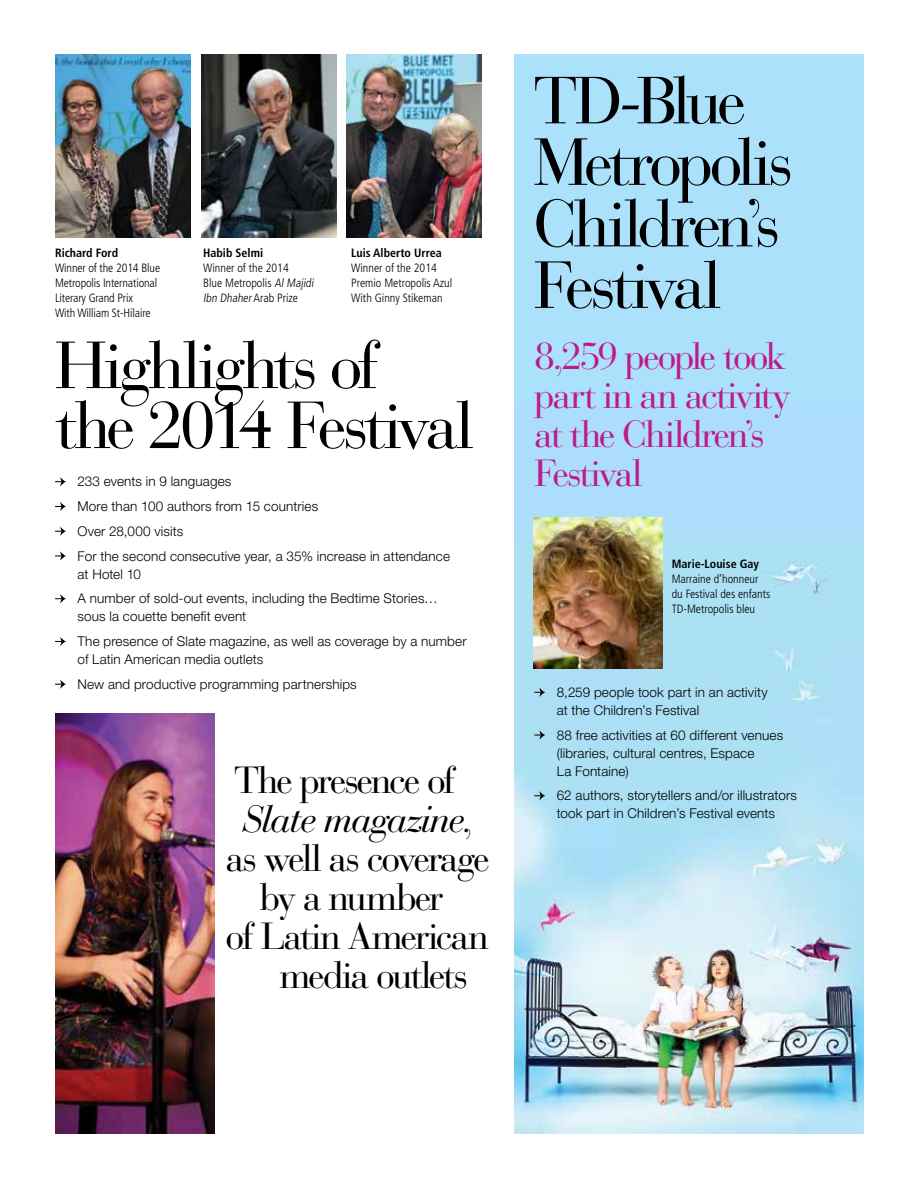
<style>
.page{position:relative;width:918px;height:1188px;background:#fff}
.page>*{position:absolute;margin:0;border:0;box-sizing:border-box;transform-origin:0 0}
.t1{font:66px/61.5px "Bauer Bodoni";letter-spacing:-.065em;color:#000}
.t2{font:37.5px "Bauer Bodoni";letter-spacing:-.06em;color:#000}
.t3{font:37.5px/39px "Bauer Bodoni";letter-spacing:-.06em;color:#bd1a8d}
.t4{font:italic 37.5px "Bauer Bodoni";letter-spacing:-.045em;color:#000}
.t5{font:300 13.5px/24.8px "Helvetica Neue LT Std";letter-spacing:.01em;color:#000}
.t6{font:300 condensed 12px/15px "Frutiger";color:#000}
.t7{font:700 condensed 12px "Frutiger";color:#000}
.s1{font-style:normal}
</style>
<div class="page">
<div style="left:514px;top:54px;width:350px;height:1080px;background:#abe1fa"></div>
<img style="left:514px;top:517px;width:350px;height:617px">
<svg style="left:55px;top:477px;width:11px;height:9px"></svg>
<svg style="left:55px;top:502px;width:11px;height:9px"></svg>
<svg style="left:55px;top:527px;width:11px;height:9px"></svg>
<svg style="left:55px;top:551px;width:11px;height:10px"></svg>
<svg style="left:55px;top:594px;width:11px;height:9px"></svg>
<svg style="left:55px;top:637px;width:11px;height:9px"></svg>
<svg style="left:55px;top:680px;width:11px;height:9px"></svg>
<img style="left:533px;top:518px;width:130px;height:150px">
<svg style="left:534px;top:688px;width:11px;height:9px"></svg>
<svg style="left:534px;top:730px;width:11px;height:10px"></svg>
<svg style="left:534px;top:791px;width:11px;height:9px"></svg>
<img style="left:55px;top:54px;width:135px;height:183px">
<img style="left:201px;top:54px;width:135px;height:183px">
<img style="left:346px;top:54px;width:135px;height:183px">
<img style="left:55px;top:714px;width:159px;height:420px">
<p class="t7" style="left:55px;top:246px;width:65px">Richard Ford</p>
<p class="t6" style="left:55px;top:261px;width:107px">Winner of the 2014 Blue<br>Metropolis International<br>Literary Grand Prix<br>With William St-Hilaire</p>
<p class="t7" style="left:203px;top:246px;width:62px">Habib Selmi</p>
<p class="t6" style="left:203px;top:261px;width:114px">Winner of the 2014<br>Blue Metropolis Al Majidi<br>Ibn DhaherArab Prize</p>
<p class="t7" style="left:351px;top:246px;width:92px">Luis Alberto Urrea</p>
<p class="t6" style="left:351px;top:261px;width:102px">Winner of the 2014<br>Premio Metropolis Azul<br>With Ginny Stikeman</p>
<h1 class="t1" style="left:55px;top:336px;width:420px;line-height:60px">Highlights of the 2014 Festival</h1>
<p class="t5" style="left:78px;top:469px;width:374px">233 events in 9 languages<br>More than 100 authors from 15 countries<br>Over 28,000 visits<br>For the second consecutive year, a 35% increase in attendance</p>
<p class="t5" style="left:78px;top:561px;width:362px">at Hotel 10<br>A number of sold-out events, including the Bedtime Stories…</p>
<p class="t5" style="left:78px;top:604px;width:391px">sous la couette benefit event<br>The presence of Slate magazine, as well as coverage by a number</p>
<p class="t5" style="left:78px;top:647px;width:281px">of Latin American media outlets<br>New and productive programming partnerships</p>
<h2 class="t2" style="left:234px;top:758px;width:223px">The presence of</h2>
<h2 class="t4" style="left:243px;top:797px;width:231px">Slate magazine<span class="s1">,</span></h2>
<h2 class="t2" style="left:226px;top:836px;width:266px">as well as coverage</h2>
<h2 class="t2" style="left:260px;top:875px;width:185px">by a number</h2>
<h2 class="t2" style="left:226px;top:914px;width:265px">of Latin American</h2>
<h2 class="t2" style="left:280px;top:953px;width:190px">media outlets</h2>
<h1 class="t1" style="left:533px;top:71px;width:261px">TD-Blue<br>Metropolis<br>Children’s<br>Festival</h1>
<h2 class="t3" style="left:534px;top:337px;width:258px">8,259 people took part in an activity at the Children’s<br>Festival</h2>
<p class="t7" style="left:672px;top:557px;width:89px">Marie-Louise Gay</p>
<p class="t6" style="left:672px;top:572px;width:100px">Marraine d’honneur du Festival des enfants<br>TD-Metropolis bleu</p>
<p class="t5" style="left:557px;top:683px;width:212px;line-height:18px">8,259 people took part in an activity at the Children’s Festival</p>
<p class="t5" style="left:557px;top:726px;width:228px;line-height:18px">88 free activities at 60 different venues (libraries, cultural centres, Espace<br>La Fontaine)</p>
<p class="t5" style="left:557px;top:786px;width:242px;line-height:18px">62 authors, storytellers and/or illustrators took part in Children’s Festival events</p>
</div>
